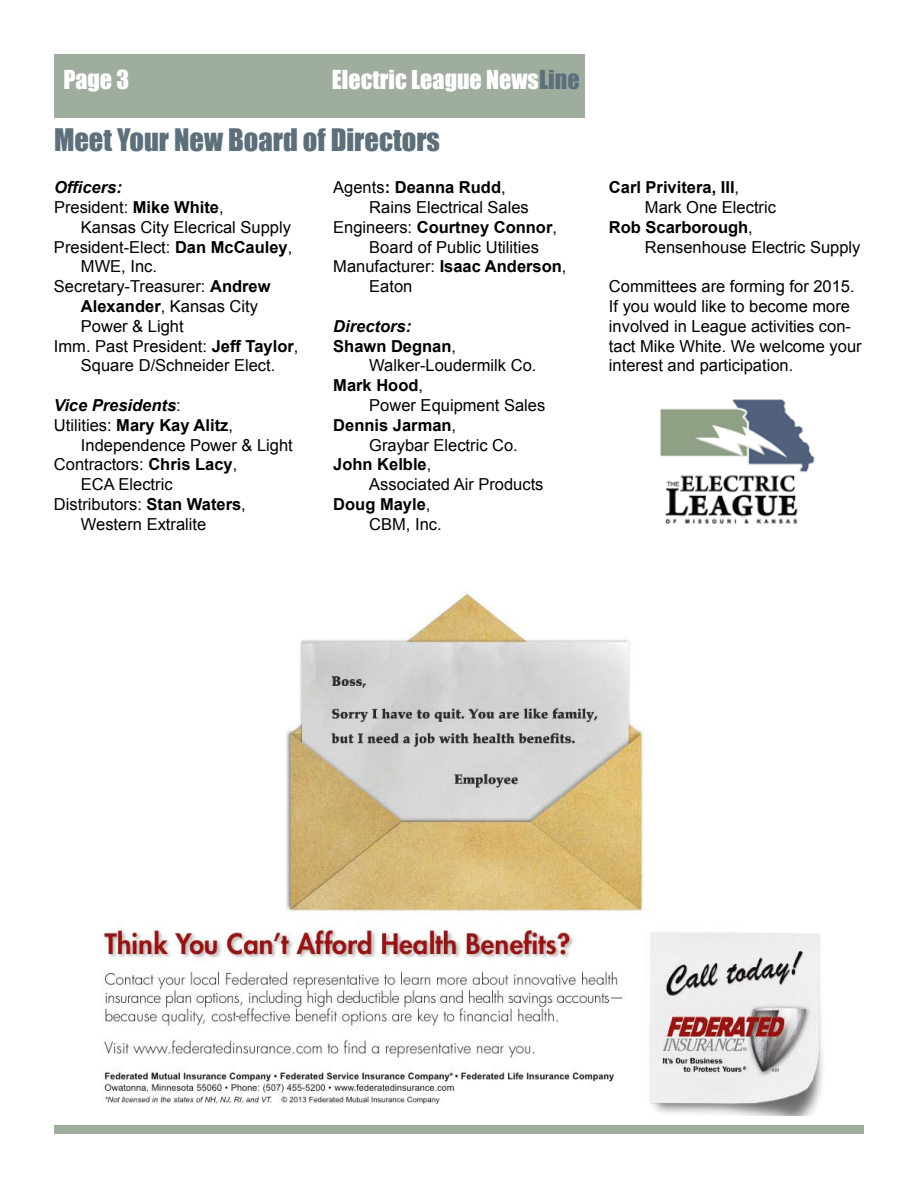
<style>
.page{position:relative;width:918px;height:1188px;background:#fff}
.page>*{position:absolute;margin:0;border:0;box-sizing:border-box;transform-origin:0 0}
.t1{font:28.5px "Impact";color:#5c6f7b}
.t2{font:24px "Impact";color:#fff}
.t3{font:16.5px/19.8px "Arial";color:#000}
.t4{font:700 16.5px "Arial";color:#000}
.t5{font:italic 700 16.5px "Arial";color:#000}
.s1{color:#5c6f7b}
.s2{font-weight:700}
.s3{font-weight:400;font-style:normal}
.s4{font-weight:400}
</style>
<div class="page">
<div style="left:54px;top:54px;width:530px;height:63px;background:#9fad9f"></div>
<div style="left:54px;top:1125px;width:810px;height:9px;background:#9fad9f"></div>
<img style="left:660px;top:399px;width:155px;height:125px">
<img style="left:101px;top:593px;width:722px;height:523px">
<h2 class="t2" style="left:63px;top:61px;width:67px">Page 3</h2>
<h2 class="t2" style="left:332px;top:61px;width:249px">Electric League News<span class="s1">Line</span></h2>
<h1 class="t1" style="left:54px;top:117px;width:388px">Meet Your New Board of Directors</h1>
<p class="t5" style="left:54px;top:177px;width:69px">Officers:</p>
<p class="t3" style="left:54px;top:198px;width:171px">President: <span class="s2">Mike White</span>,</p>
<p class="t3" style="left:81px;top:217px;width:211px">Kansas City Elecrical Supply</p>
<p class="t3" style="left:54px;top:237px;width:240px">President-Elect: <span class="s2">Dan McCauley</span>,</p>
<p class="t3" style="left:81px;top:257px;width:78px">MWE, Inc.</p>
<p class="t3" style="left:54px;top:277px;width:218px">Secretary-Treasurer: <span class="s2">Andrew</span></p>
<p class="t3" style="left:81px;top:297px;width:178px"><span class="s2">Alexander</span>, Kansas City</p>
<p class="t3" style="left:81px;top:316px;width:104px">Power &amp; Light</p>
<p class="t3" style="left:54px;top:336px;width:246px">Imm. Past President: <span class="s2">Jeff Taylor</span>,</p>
<p class="t3" style="left:81px;top:356px;width:196px">Square D/Schneider Elect.</p>
<p class="t5" style="left:54px;top:395px;width:128px">Vice Presidents<span class="s3">:</span></p>
<p class="t4" style="left:54px;top:414px;width:181px"><span class="s4">Utilities:</span> Mary Kay Alitz<span class="s4">,</span></p>
<p class="t3" style="left:81px;top:435px;width:213px">Independence Power &amp; Light</p>
<p class="t3" style="left:54px;top:455px;width:185px">Contractors: <span class="s2">Chris Lacy</span>,</p>
<p class="t3" style="left:81px;top:475px;width:93px">ECA Electric</p>
<p class="t3" style="left:54px;top:495px;width:193px">Distributors: <span class="s2">Stan Waters</span>,</p>
<p class="t3" style="left:81px;top:514px;width:127px">Western Extralite</p>
<p class="t4" style="left:333px;top:177px;width:174px"><span class="s4">Agents</span>: Deanna Rudd<span class="s4">,</span></p>
<p class="t3" style="left:369px;top:198px;width:161px">Rains Electrical Sales</p>
<p class="t4" style="left:333px;top:216px;width:225px"><span class="s4">Engineers:</span> Courtney Connor<span class="s4">,</span></p>
<p class="t3" style="left:369px;top:237px;width:171px">Board of Public Utilities</p>
<p class="t3" style="left:333px;top:257px;width:235px">Manufacturer: <span class="s2">Isaac Anderson</span>,</p>
<p class="t3" style="left:369px;top:277px;width:45px">Eaton</p>
<p class="t5" style="left:333px;top:315px;width:79px">Directors:</p>
<p class="t4" style="left:333px;top:335px;width:124px">Shawn Degnan<span class="s4">,</span></p>
<p class="t3" style="left:369px;top:356px;width:169px">Walker-Loudermilk Co.</p>
<p class="t4" style="left:333px;top:375px;width:91px">Mark Hood<span class="s4">,</span></p>
<p class="t3" style="left:369px;top:396px;width:178px">Power Equipment Sales</p>
<p class="t4" style="left:333px;top:414px;width:124px">Dennis Jarman<span class="s4">,</span></p>
<p class="t3" style="left:369px;top:435px;width:150px">Graybar Electric Co.</p>
<p class="t4" style="left:333px;top:454px;width:100px">John Kelble<span class="s4">,</span></p>
<p class="t3" style="left:369px;top:475px;width:176px">Associated Air Products</p>
<p class="t4" style="left:333px;top:493px;width:99px">Doug Mayle<span class="s4">,</span></p>
<p class="t3" style="left:369px;top:514px;width:74px">CBM, Inc.</p>
<p class="t4" style="left:609px;top:177px;width:132px">Carl Privitera, III<span class="s4">,</span></p>
<p class="t3" style="left:645px;top:198px;width:133px">Mark One Electric</p>
<p class="t4" style="left:609px;top:216px;width:145px">Rob Scarborough<span class="s4">,</span></p>
<p class="t3" style="left:645px;top:237px;width:217px">Rensenhouse Electric Supply</p>
<p class="t3" style="left:609px;top:277px;width:254px">Committees are forming for 2015.<br>If you would like to become more involved in League activities con&shy;tact Mike White. We welcome your interest and participation.</p>
</div>
